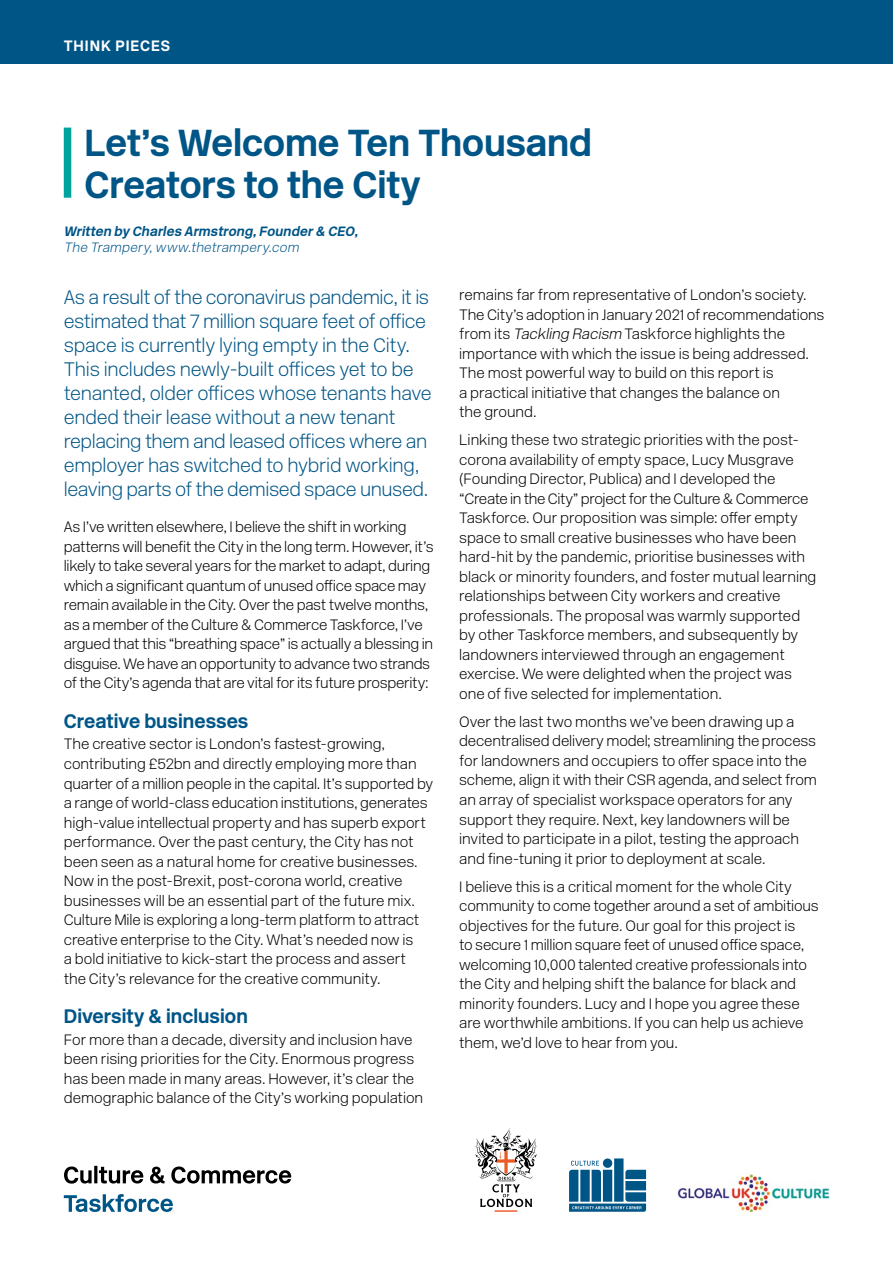
<style>
.page{position:relative;width:893px;height:1263px;background:#fff}
.page>*{position:absolute;margin:0;border:0;box-sizing:border-box;transform-origin:0 0}
.t1{font:700 37.5px "New Rail Alphabet";letter-spacing:-.005em;color:#005587}
.t2{font:19.5px/24px "New Rail Alphabet White";letter-spacing:-.02em;color:#005587}
.t3{font:700 19.5px "New Rail Alphabet";color:#005587}
.t4{font:15px/19.5px "New Rail Alphabet White";letter-spacing:-.005em;color:#000}
.t5{font:700 15px "New Rail Alphabet";letter-spacing:.065em;color:#fff}
.t6{font:italic 700 13.5px "New Rail Alphabet";color:#005587}
.t7{font:italic 13.5px "New Rail Alphabet White";color:#005587}
.s1{font-style:italic}
</style>
<div class="page">
<svg style="left:475px;top:1128px;width:62px;height:84px"></svg>
<svg style="left:569px;top:1158px;width:77px;height:54px"></svg>
<img style="left:678px;top:1174px;width:151px;height:38px">
<svg style="left:64px;top:1194px;width:109px;height:18px"></svg>
<svg style="left:64px;top:1166px;width:227px;height:17px"></svg>
<div style="left:0;top:0;width:893px;height:64px;background:#005587"></div>
<div style="left:64px;top:128px;width:7px;height:70px;background:#00a49d"></div>
<p class="t5" style="left:64px;top:36px;width:108px">THINK PIECES</p>
<p class="t1" style="left:85px;top:117px;width:509px">Let’s Welcome Ten Thousand</p>
<h1 class="t1" style="left:85px;top:159px;width:338px">Creators to the City</h1>
<h2 class="t6" style="left:64px;top:222px;width:299px">Written by Charles Armstrong,Founder&amp; CEO,</h2>
<p class="t7" style="left:64px;top:239px;width:240px">The Trampery,www.thetrampery.com</p>
<h3 class="t2" style="left:64px;top:285px;width:370px">As a result of the coronavirus pandemic, it is estimated that 7 million square feet of ofce space is currently lying empty in the City.<br>This includes newly-built ofces yet to be tenanted, older ofces whose tenants have ended their lease without a new tenant replacing them and leased ofces where an employer has switched to hybrid working, leaving parts of the demised space unused.</h3>
<p class="t4" style="left:64px;top:517px;width:371px">As I’ve written elsewhere, I believe the shift in working patterns will beneft the City in the long term. However, it’s likely to take several years for the market to adapt, during which a signifcant quantum of unused ofce space may remain available in the City. Over the past twelve months, as a member of the Culture &amp; Commerce Taskforce, I’ve argued that this “breathing space” is actually a blessing in disguise. We have an opportunity to advance two strands of the City’s agenda that are vital for its future prosperity:</p>
<h3 class="t3" style="left:64px;top:708px;width:186px">Creative businesses</h3>
<p class="t4" style="left:64px;top:734px;width:371px">The creative sector is London’s fastest-growing, contributing £52bn and directly employing more than quarter of a million people in the capital. It’s supported by a range of world-class education institutions, generates high-value intellectual property and has superb export performance. Over the past century, the City has not been seen as a natural home for creative businesses.<br>Now in the post-Brexit, post-corona world, creative businesses will be an essential part of the future mix.<br>Culture Mile is exploring a long-term platform to attract creative enterprise to the City. What’s needed now is<br>a bold initiative to kick-start the process and assert<br>the City’s relevance for the creative community.</p>
<h3 class="t3" style="left:64px;top:1003px;width:186px">Diversity &amp; inclusion</h3>
<p class="t4" style="left:64px;top:1029px;width:361px">For more than a decade, diversity and inclusion have been rising priorities for the City. Enormous progress has been made in many areas. However, it’s clear the demographic balance of the City’s working population</p>
<p class="t4" style="left:459px;top:285px;width:367px">remains far from representative of London’s society.<br>The City’s adoption in January 2021 of recommendations from its <span class="s1">Tackling Racism</span> Taskforce highlights the importance with which the issue is being addressed.<br>The most powerful way to build on this report is<br>a practical initiative that changes the balance on<br>the ground.</p>
<p class="t4" style="left:459px;top:430px;width:359px">Linking these two strategic priorities with the post&shy;corona availability of empty space, Lucy Musgrave (Founding Director, Publica) and I developed the “Create in the City” project for the Culture &amp; Commerce Taskforce. Our proposition was simple: ofer empty space to small creative businesses who have been hard-hit by the pandemic, prioritise businesses with black or minority founders, and foster mutual learning relationships between City workers and creative professionals. The proposal was warmly supported by other Taskforce members, and subsequently by landowners interviewed through an engagement exercise. We were delighted when the project was one of fve selected for implementation.</p>
<p class="t4" style="left:459px;top:712px;width:359px">Over the last two months we’ve been drawing up a decentralised delivery model; streamlining the process for landowners and occupiers to ofer space into the scheme, align it with their CSR agenda, and select from an array of specialist workspace operators for any support they require. Next, key landowners will be invited to participate in a pilot, testing the approach and fne-tuning it prior to deployment at scale.</p>
<p class="t4" style="left:459px;top:876px;width:361px">I believe this is a critical moment for the whole City community to come together around a set of ambitious objectives for the future. Our goal for this project is<br>to secure 1 million square feet of unused ofce space, welcoming 10,000 talented creative professionals into the City and helping shift the balance for black and minority founders. Lucy and I hope you agree these are worthwhile ambitions. If you can help us achieve them, we’d love to hear from you.</p>
</div>
